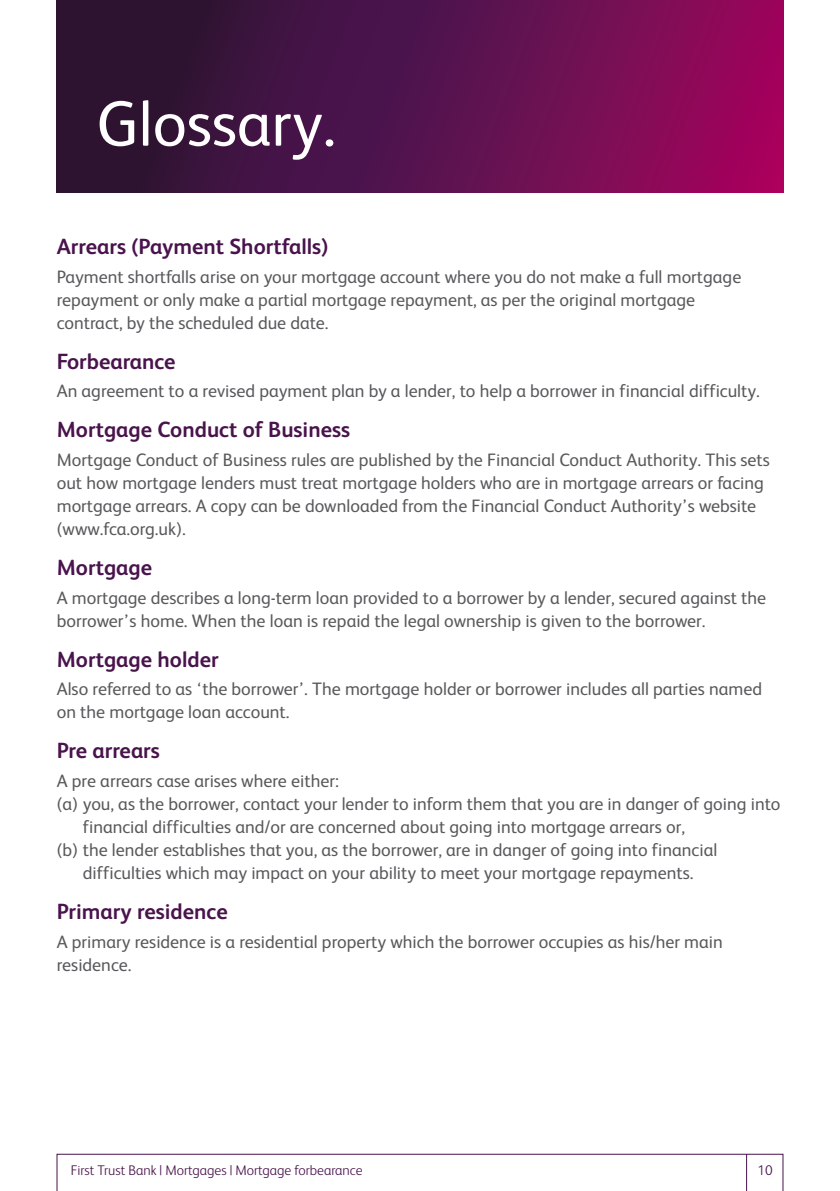
<style>
.page{position:relative;width:840px;height:1191px;background:#fff}
.page>*{position:absolute;margin:0;border:0;box-sizing:border-box;transform-origin:0 0}
.t1{font:64px "FS Albert";color:#fff}
.t2{font:700 22px "FS Albert";color:#49134c}
.t3{font:18px/23px "FS Albert";color:#58595b}
.t4{font:300 14px "FS Albert";color:#49134c}
</style>
<div class="page">
<svg style="left:57px;top:1154px;width:725px;height:37px"></svg>
<hr style="left:745px;top:1154px;width:1px;height:37px;background:#49134c">
<svg style="left:57px;top:0;width:725px;height:193px;background:#5a1049"></svg>
<h1 class="t1" style="left:96px;top:81px;width:240px">Glossary.</h1>
<p class="t2" style="left:57px;top:231px;width:273px">Arrears (Payment Shortfalls)</p>
<p class="t3" style="left:57px;top:264px;width:685px">Payment shortfalls arise on your mortgage account where you do not make a full mortgage repayment or only make a partial mortgage repayment, as per the original mortgage contract, by the scheduled due date.</p>
<p class="t2" style="left:57px;top:346px;width:120px">Forbearance</p>
<p class="t3" style="left:57px;top:379px;width:704px">An agreement to a revised payment plan by a lender, to help a borrower in financial difficulty.</p>
<p class="t2" style="left:57px;top:415px;width:295px">Mortgage Conduct of Business</p>
<p class="t3" style="left:57px;top:447px;width:714px">Mortgage Conduct of Business rules are published by the Financial Conduct Authority. This sets out how mortgage lenders must treat mortgage holders who are in mortgage arrears or facing mortgage arrears. A copy can be downloaded from the Financial Conduct Authority’s website (www.fca.org.uk).</p>
<p class="t2" style="left:57px;top:552px;width:97px">Mortgage</p>
<p class="t3" style="left:57px;top:585px;width:710px">A mortgage describes a long-term loan provided to a borrower by a lender, secured against the borrower’s home. When the loan is repaid the legal ownership is given to the borrower.</p>
<p class="t2" style="left:57px;top:644px;width:163px">Mortgage holder</p>
<p class="t3" style="left:57px;top:677px;width:706px">Also referred to as ‘the borrower’. The mortgage holder or borrower includes all parties named on the mortgage loan account.</p>
<p class="t2" style="left:57px;top:736px;width:105px">Pre arrears</p>
<p class="t3" style="left:57px;top:768px;width:283px">A pre arrears case arises where either:</p>
<p class="t3" style="left:57px;top:791px;width:725px">(a) you, as the borrower, contact your lender to inform them that you are in danger of going into</p>
<p class="t3" style="left:83px;top:814px;width:603px">financial difficulties and/or are concerned about going into mortgage arrears or,</p>
<p class="t3" style="left:57px;top:837px;width:661px">(b) the lender establishes that you, as the borrower, are in danger of going into financial</p>
<p class="t3" style="left:83px;top:860px;width:612px">difficulties which may impact on your ability to meet your mortgage repayments.</p>
<p class="t2" style="left:57px;top:896px;width:172px">Primary residence</p>
<p class="t3" style="left:57px;top:929px;width:667px">A primary residence is a residential property which the borrower occupies as his/her main residence.</p>
<p class="t4" style="left:71px;top:1161px;width:293px">First Trust Bank | Mortgages | Mortgage forbearance</p>
<p class="t4" style="left:757px;top:1161px;width:17px">10</p>
</div>
